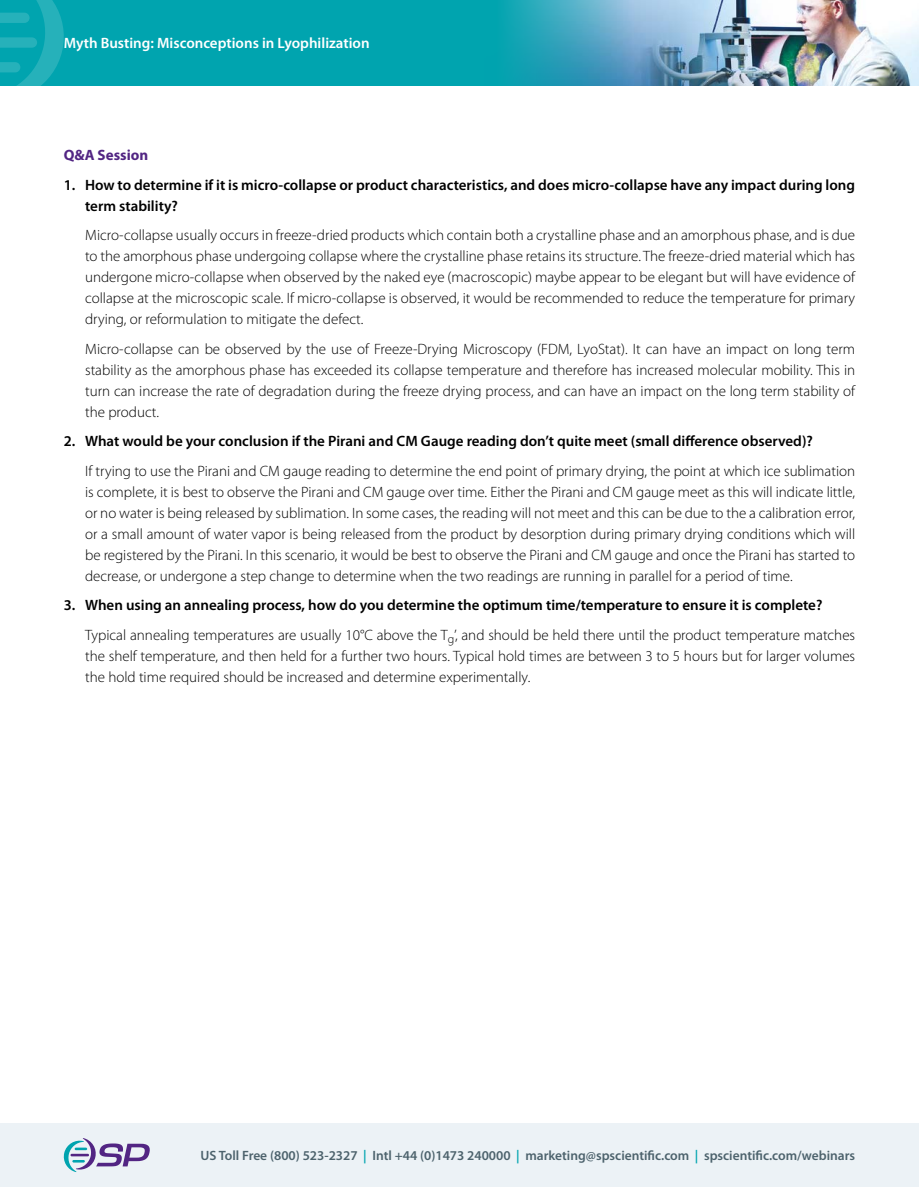
<style>
.page{position:relative;width:919px;height:1187px;background:#fff}
.page>*{position:absolute;margin:0;border:0;box-sizing:border-box;transform-origin:0 0}
.Body_copy{font:300 15px/21px "Myriad Pro";color:#000;text-align:justify}
.Body_copy-2{font:600 15px/21px "Myriad Pro";color:#000}
.t1{font:600 15px "Myriad Pro";color:#fff}
.Blue_Heading{font:700 15px "Myriad Pro";color:#522583}
.t2{font:600 13.5px "Myriad Pro";color:#4c626c}
.s1{color:#00a4af}
</style>
<div class="page">
<div style="left:0;top:1123px;width:918px;height:63px;background:#ecf2f6"></div>
<svg style="left:64px;top:1138px;width:86px;height:33px"></svg>
<div style="left:0;top:0;width:918px;height:85px;background:#00a4af"></div>
<img style="left:505px;top:0;width:413px;height:85px">
<svg style="left:0;top:0;width:64px;height:85px"></svg>
<p class="t1" style="left:64px;top:35px;width:307px">Myth Busting: Misconceptions in Lyophilization</p>
<p class="Blue_Heading" style="left:64px;top:147px;width:86px">Q&amp;A Session</p>
<p class="Body_copy-2" style="left:85px;top:174px;width:771px;text-indent:-21px">1. How to determine if it is micro-collapse or product characteristics, and does micro-collapse have any impact during long term stability?</p>
<p class="Body_copy" style="left:85px;top:225px;width:771px">Micro-collapse usually occurs in freeze-dried products which contain both a crystalline phase and an amorphous phase, and is due to the amorphous phase undergoing collapse where the crystalline phase retains its structure. The freeze-dried material which has undergone micro-collapse when observed by the naked eye (macroscopic) maybe appear to be elegant but will have evidence of collapse at the microscopic scale. If micro-collapse is observed, it would be recommended to reduce the temperature for primary drying, or reformulation to mitigate the defect.</p>
<p class="Body_copy" style="left:85px;top:338px;width:771px">Micro-collapse can be observed by the use of Freeze-Drying Microscopy (FDM, LyoStat). It can have an impact on long term stability as the amorphous phase has exceeded its collapse temperature and therefore has increased molecular mobility. This in turn can increase the rate of degradation during the freeze drying process, and can have an impact on the long term stability of the product.</p>
<p class="Body_copy-2" style="left:64px;top:431px;width:750px">2. What would be your conclusion if the Pirani and CM Gauge reading don’t quite meet (small difference observed)?</p>
<p class="Body_copy" style="left:85px;top:460px;width:771px">If trying to use the Pirani and CM gauge reading to determine the end point of primary drying, the point at which ice sublimation is complete, it is best to observe the Pirani and CM gauge over time. Either the Pirani and CM gauge meet as this will indicate little, or no water is being released by sublimation. In some cases, the reading will not meet and this can be due to the a calibration error, or a small amount of water vapor is being released from the product by desorption during primary drying conditions which will be registered by the Pirani. In this scenario, it would be best to observe the Pirani and CM gauge and once the Pirani has started to decrease, or undergone a step change to determine when the two readings are running in parallel for a period of time.</p>
<p class="Body_copy-2" style="left:64px;top:595px;width:760px">3. When using an annealing process, how do you determine the optimum time/temperature to ensure it is complete?</p>
<p class="Body_copy" style="left:85px;top:624px;width:771px">Typical annealing temperatures are usually 10°C above the T<sub>g</sub>’, and should be held there until the product temperature matches the shelf temperature, and then held for a further two hours. Typical hold times are between 3 to 5 hours but for larger volumes the hold time required should be increased and determine experimentally.</p>
<p class="t2" style="left:200px;top:1147px;width:656px">US Toll Free (800) 523-2327 <span class="s1">|</span> Intl +44 (0)1473 240000 <span class="s1">|</span> marketing@spscientific.com <span class="s1">|</span> spscientific.com/webinars</p>
</div>
